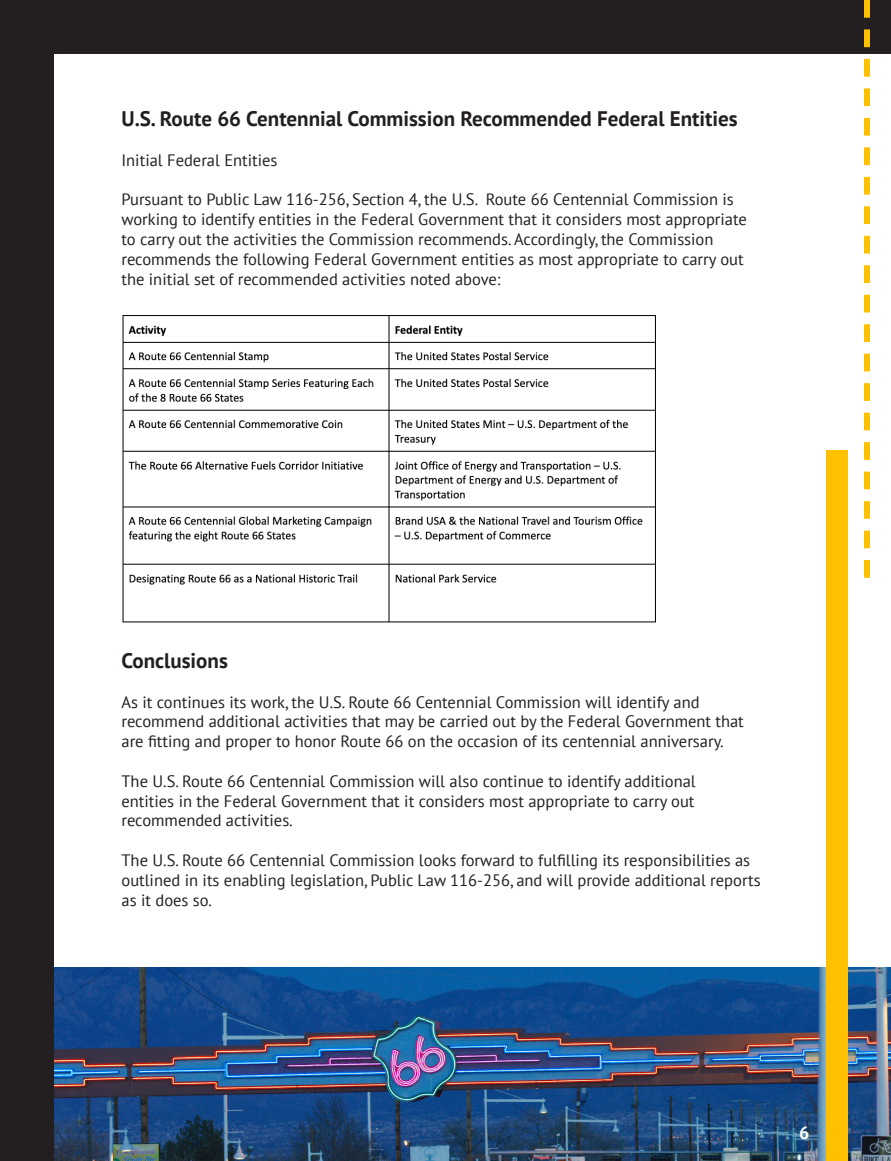
<style>
.page{position:relative;width:891px;height:1161px;background:#231f20}
.page>*{position:absolute;margin:0;border:0;box-sizing:border-box;transform-origin:0 0}
.t1{font:700 21px "PT Sans";color:#231f20}
.t2{font:700 18px "PT Sans";color:#fff}
.t3{font:16.5px/19.8px "PT Sans";color:#231f20}
</style>
<div class="page">
<div style="left:54px;top:54px;width:837px;height:1107px;background:#fff"></div>
<img style="left:122px;top:315px;width:534px;height:308px">
<img style="left:54px;top:967px;width:837px;height:194px">
<svg style="left:864px;top:0;width:6px;height:578px"></svg>
<div style="left:826px;top:451px;width:22px;height:710px;background:#ffc000"></div>
<p class="t1" style="left:122px;top:105px;width:618px">U.S. Route 66 Centennial Commission Recommended Federal Entities</p>
<p class="t3" style="left:122px;top:150px;width:158px">Initial Federal Entities</p>
<p class="t3" style="left:122px;top:189px;width:627px">Pursuant to Public Law 116-256, Section 4, the U.S. Route 66 Centennial Commission is working to identify entities in the Federal Government that it considers most appropriate to carry out the activities the Commission recommends. Accordingly, the Commission recommends the following Federal Government entities as most appropriate to carry out the initial set of recommended activities noted above:</p>
<p class="t1" style="left:122px;top:647px;width:108px">Conclusions</p>
<p class="t3" style="left:122px;top:691px;width:624px">As it continues its work, the U.S. Route 66 Centennial Commission will identify and recommend additional activities that may be carried out by the Federal Government that are fitting and proper to honor Route 66 on the occasion of its centennial anniversary.</p>
<p class="t3" style="left:122px;top:771px;width:576px;text-align:justify">The U.S. Route 66 Centennial Commission will also continue to identify additional entities in the Federal Government that it considers most appropriate to carry out recommended activities.</p>
<p class="t3" style="left:122px;top:850px;width:641px">The U.S. Route 66 Centennial Commission looks forward to fulfilling its responsibilities as outlined in its enabling legislation, Public Law 116-256, and will provide additional reports as it does so.</p>
<p class="t2" style="left:799px;top:1121px;width:12px">6</p>
</div>
